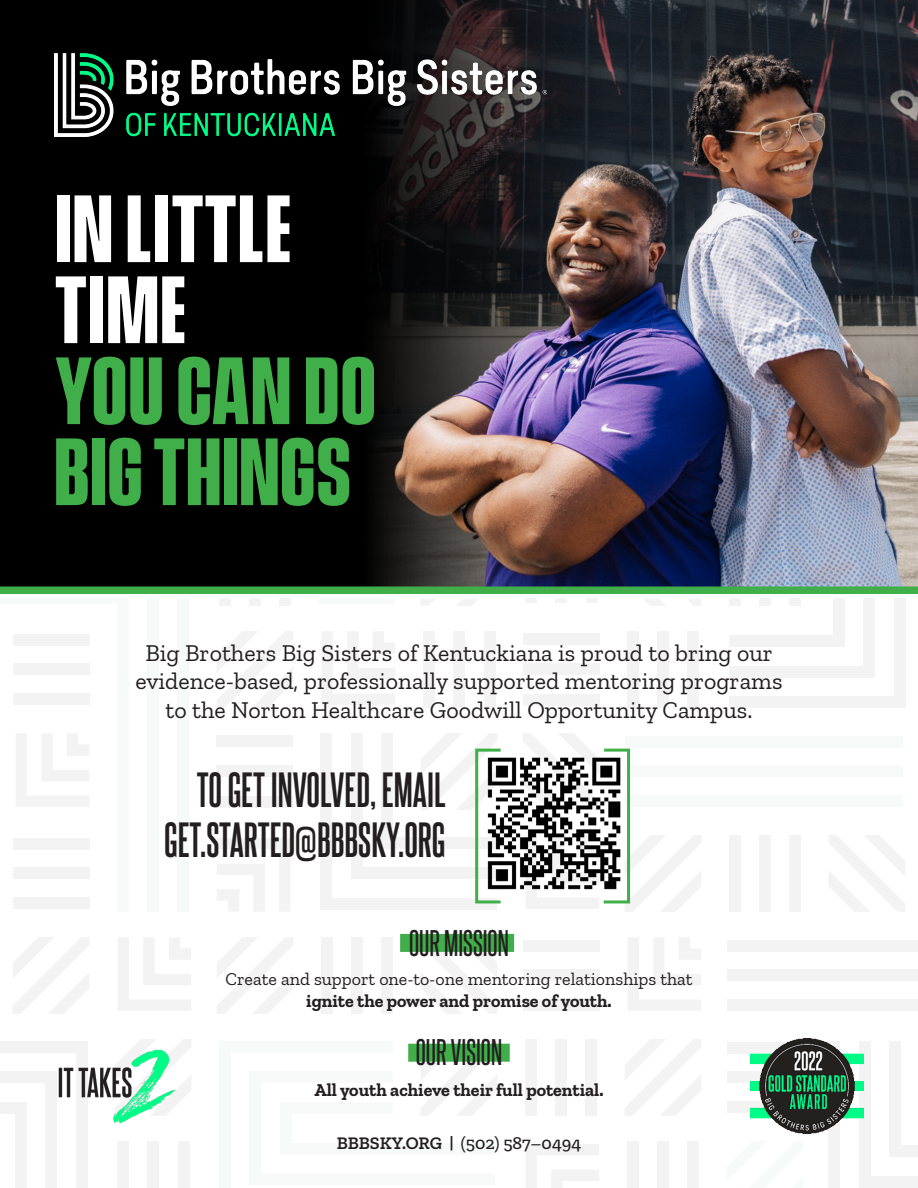
<style>
.page{position:relative;width:918px;height:1188px;background:#fff}
.page>*{position:absolute;margin:0;border:0;box-sizing:border-box;transform-origin:0 0}
.t1{font:700 87px/81px "Vanguard CF";color:#40ae49}
.t2{font:700 87px/81px "Vanguard CF";letter-spacing:.01em;color:#fff}
.t3{font:700 42px/50.4px "Steelfish Rg";color:#231f20;text-align:right}
.t4{font:31.5px "Steelfish Rg";color:#231f20}
.t5{font:24px/28.5px "Zilla Slab";color:#231f20;text-align:center}
.t6{font:18px/21.6px "Zilla Slab";color:#231f20;text-align:center}
.t7{font:700 18px "Zilla Slab";color:#231f20}
.t8{font:500 18px "Zilla Slab";color:#231f20}
.s1{font-weight:700}
.s2{font-weight:600}
</style>
<div class="page">
<div style="left:526px;top:1039px;width:11px;height:77px;background:#f3f3f3"></div>
<div style="left:555px;top:1039px;width:12px;height:77px;background:#f3f3f3"></div>
<div style="left:585px;top:1039px;width:12px;height:77px;background:#f3f3f3"></div>
<div style="left:727px;top:1042px;width:76px;height:11px;background:#f3f3f3"></div>
<div style="left:727px;top:1072px;width:76px;height:11px;background:#f3f3f3"></div>
<div style="left:727px;top:1101px;width:76px;height:12px;background:#f3f3f3"></div>
<div style="left:523px;top:999px;width:76px;height:12px;background:#f3f3f3"></div>
<div style="left:523px;top:970px;width:76px;height:11px;background:#f3f3f3"></div>
<div style="left:523px;top:940px;width:76px;height:11px;background:#f3f3f3"></div>
<div style="left:687px;top:1141px;width:12px;height:47px;background:#f3f3f3"></div>
<div style="left:657px;top:1141px;width:12px;height:47px;background:#f3f3f3"></div>
<div style="left:628px;top:1141px;width:11px;height:47px;background:#f3f3f3"></div>
<svg style="left:421px;top:1039px;width:77px;height:76px"></svg>
<svg style="left:625px;top:1039px;width:76px;height:76px"></svg>
<svg style="left:526px;top:1144px;width:73px;height:44px"></svg>
<svg style="left:628px;top:938px;width:73px;height:73px"></svg>
<div style="left:0;top:1041px;width:87px;height:12px;background:#f3f3f3"></div>
<div style="left:0;top:1072px;width:57px;height:11px;background:#f3f3f3"></div>
<div style="left:0;top:1102px;width:26px;height:12px;background:#f3f3f3"></div>
<div style="left:15px;top:1102px;width:11px;height:86px;background:#f3f3f3"></div>
<div style="left:45px;top:1072px;width:12px;height:116px;background:#f3f3f3"></div>
<div style="left:76px;top:1041px;width:11px;height:147px;background:#f3f3f3"></div>
<div style="left:249px;top:1174px;width:246px;height:11px;background:#f6fbf9"></div>
<div style="left:280px;top:1143px;width:215px;height:12px;background:#f6fbf9"></div>
<div style="left:219px;top:1041px;width:174px;height:12px;background:#f6fbf9"></div>
<div style="left:249px;top:1072px;width:144px;height:11px;background:#f6fbf9"></div>
<div style="left:280px;top:1102px;width:113px;height:12px;background:#f6fbf9"></div>
<div style="left:280px;top:1103px;width:11px;height:52px;background:#f6fbf9"></div>
<div style="left:249px;top:1072px;width:12px;height:113px;background:#f6fbf9"></div>
<div style="left:219px;top:1043px;width:11px;height:145px;background:#f6fbf9"></div>
<div style="left:178px;top:1141px;width:11px;height:47px;background:#f3f3f3"></div>
<div style="left:147px;top:1141px;width:12px;height:47px;background:#f3f3f3"></div>
<div style="left:117px;top:1141px;width:11px;height:47px;background:#f3f3f3"></div>
<svg style="left:186px;top:1039px;width:5px;height:56px"></svg>
<div style="left:625px;top:795px;width:277px;height:12px;background:#f6fbf9"></div>
<div style="left:625px;top:766px;width:277px;height:11px;background:#f6fbf9"></div>
<div style="left:625px;top:736px;width:277px;height:11px;background:#f6fbf9"></div>
<svg style="left:688px;top:599px;width:13px;height:7px"></svg>
<svg style="left:644px;top:599px;width:21px;height:7px"></svg>
<svg style="left:829px;top:835px;width:76px;height:77px"></svg>
<div style="left:730px;top:835px;width:11px;height:77px;background:#f3f3f3"></div>
<div style="left:759px;top:835px;width:12px;height:77px;background:#f3f3f3"></div>
<div style="left:789px;top:835px;width:11px;height:77px;background:#f3f3f3"></div>
<div style="left:727px;top:940px;width:191px;height:11px;background:#f3f3f3"></div>
<div style="left:727px;top:970px;width:191px;height:11px;background:#f3f3f3"></div>
<div style="left:727px;top:999px;width:191px;height:12px;background:#f3f3f3"></div>
<svg style="left:217px;top:937px;width:76px;height:76px"></svg>
<svg style="left:421px;top:952px;width:76px;height:61px"></svg>
<svg style="left:118px;top:938px;width:73px;height:73px"></svg>
<div style="left:322px;top:937px;width:11px;height:77px;background:#f3f3f3"></div>
<div style="left:351px;top:937px;width:12px;height:77px;background:#f3f3f3"></div>
<div style="left:381px;top:937px;width:12px;height:77px;background:#f3f3f3"></div>
<svg style="left:13px;top:937px;width:76px;height:76px"></svg>
<div style="left:13px;top:897px;width:76px;height:12px;background:#f3f3f3"></div>
<div style="left:13px;top:868px;width:76px;height:11px;background:#f3f3f3"></div>
<div style="left:13px;top:838px;width:76px;height:11px;background:#f3f3f3"></div>
<div style="left:13px;top:694px;width:76px;height:11px;background:#f3f3f3"></div>
<div style="left:13px;top:664px;width:76px;height:11px;background:#f3f3f3"></div>
<div style="left:13px;top:634px;width:76px;height:11px;background:#f3f3f3"></div>
<div style="left:525px;top:598px;width:11px;height:5px;background:#f3f3f3"></div>
<div style="left:555px;top:598px;width:12px;height:5px;background:#f3f3f3"></div>
<div style="left:586px;top:598px;width:11px;height:5px;background:#f3f3f3"></div>
<div style="left:321px;top:898px;width:176px;height:12px;background:#f3f3f3"></div>
<div style="left:351px;top:868px;width:146px;height:11px;background:#f3f3f3"></div>
<div style="left:382px;top:837px;width:115px;height:12px;background:#f3f3f3"></div>
<div style="left:382px;top:733px;width:11px;height:116px;background:#f3f3f3"></div>
<div style="left:351px;top:733px;width:12px;height:146px;background:#f3f3f3"></div>
<div style="left:321px;top:733px;width:11px;height:177px;background:#f3f3f3"></div>
<div style="left:0;top:598px;width:128px;height:6px;background:#f6fbf9"></div>
<div style="left:117px;top:598px;width:11px;height:314px;background:#f6fbf9"></div>
<div style="left:147px;top:598px;width:12px;height:314px;background:#f6fbf9"></div>
<div style="left:178px;top:598px;width:11px;height:314px;background:#f6fbf9"></div>
<div style="left:219px;top:598px;width:11px;height:8px;background:#f3f3f3"></div>
<div style="left:249px;top:598px;width:12px;height:8px;background:#f3f3f3"></div>
<div style="left:280px;top:598px;width:11px;height:8px;background:#f3f3f3"></div>
<div style="left:319px;top:598px;width:76px;height:6px;background:#f6fbf9"></div>
<div style="left:523px;top:633px;width:76px;height:12px;background:#f3f3f3"></div>
<div style="left:523px;top:664px;width:76px;height:11px;background:#f3f3f3"></div>
<div style="left:523px;top:694px;width:76px;height:12px;background:#f3f3f3"></div>
<div style="left:688px;top:631px;width:11px;height:77px;background:#f3f3f3"></div>
<div style="left:657px;top:631px;width:12px;height:77px;background:#f3f3f3"></div>
<div style="left:627px;top:631px;width:11px;height:77px;background:#f3f3f3"></div>
<div style="left:729px;top:598px;width:11px;height:8px;background:#f3f3f3"></div>
<div style="left:759px;top:598px;width:12px;height:8px;background:#f3f3f3"></div>
<div style="left:790px;top:598px;width:11px;height:8px;background:#f3f3f3"></div>
<div style="left:423px;top:631px;width:11px;height:77px;background:#f3f3f3"></div>
<div style="left:453px;top:631px;width:12px;height:77px;background:#f3f3f3"></div>
<div style="left:484px;top:631px;width:11px;height:77px;background:#f3f3f3"></div>
<div style="left:217px;top:735px;width:76px;height:12px;background:#f3f3f3"></div>
<div style="left:217px;top:766px;width:76px;height:11px;background:#f3f3f3"></div>
<div style="left:217px;top:796px;width:76px;height:12px;background:#f3f3f3"></div>
<svg style="left:16px;top:734px;width:73px;height:73px"></svg>
<svg style="left:217px;top:838px;width:73px;height:73px"></svg>
<svg style="left:322px;top:632px;width:73px;height:73px"></svg>
<svg style="left:421px;top:733px;width:77px;height:77px"></svg>
<svg style="left:421px;top:599px;width:14px;height:7px"></svg>
<svg style="left:457px;top:599px;width:21px;height:7px"></svg>
<svg style="left:217px;top:631px;width:76px;height:77px"></svg>
<div style="left:859px;top:1176px;width:59px;height:11px;background:#f3f3f3"></div>
<div style="left:889px;top:1145px;width:29px;height:12px;background:#f3f3f3"></div>
<div style="left:889px;top:1041px;width:12px;height:116px;background:#f3f3f3"></div>
<div style="left:859px;top:1041px;width:11px;height:146px;background:#f3f3f3"></div>
<div style="left:828px;top:1041px;width:12px;height:147px;background:#f3f3f3"></div>
<div style="left:894px;top:598px;width:11px;height:110px;background:#f3f3f3"></div>
<div style="left:864px;top:598px;width:11px;height:79px;background:#f3f3f3"></div>
<div style="left:833px;top:598px;width:12px;height:49px;background:#f3f3f3"></div>
<div style="left:729px;top:636px;width:116px;height:11px;background:#f3f3f3"></div>
<div style="left:729px;top:666px;width:146px;height:11px;background:#f3f3f3"></div>
<div style="left:729px;top:696px;width:176px;height:12px;background:#f3f3f3"></div>
<div style="left:475px;top:749px;width:27px;height:154px;border:3px solid #40ae49"></div>
<img style="left:484px;top:756px;width:39px;height:139px">
<svg style="left:523px;top:733px;width:178px;height:179px"></svg>
<div style="left:400px;top:934px;width:114px;height:18px;background:#40ae49"></div>
<div style="left:408px;top:1044px;width:102px;height:18px;background:#40ae49"></div>
<div style="left:0;top:0;width:604px;height:590px;background:#000"></div>
<img style="left:375px;top:21px;width:543px;height:565px">
<div style="left:0;top:586px;width:918px;height:8px;background:#40ae49"></div>
<img style="left:54px;top:54px;width:492px;height:82px">
<img style="left:54px;top:1039px;width:132px;height:97px">
<img style="left:750px;top:1038px;width:114px;height:96px">
<p class="t2" style="left:54px;top:185px;width:239px">IN LITTLE<br>TIME</p>
<p class="t1" style="left:54px;top:347px;width:324px">YOU CAN DO<br>BIG THINGS</p>
<p class="t5" style="left:135px;top:639px;width:649px">Big Brothers Big Sisters of Kentuckiana is proud to bring our evidence-based, professionally supported mentoring programs to the Norton Healthcare Goodwill Opportunity Campus.</p>
<p class="t3" style="left:164px;top:763px;width:283px">TO GET INVOLVED, EMAIL<br>GET.STARTED@BBBSKY.ORG</p>
<p class="t4" style="left:409px;top:924px;width:101px">OUR MISSION</p>
<p class="t6" style="left:225px;top:969px;width:469px">Create and support one-to-one mentoring relationships that <span class="s1">ignite the power and promise of youth.</span></p>
<p class="t4" style="left:416px;top:1032px;width:88px">OUR VISION</p>
<p class="t7" style="left:314px;top:1080px;width:291px">All youth achieve their full potential.</p>
<p class="t8" style="left:337px;top:1133px;width:246px"><span class="s2">BBBSKY.ORG |</span> (502) 587–0494</p>
</div>
